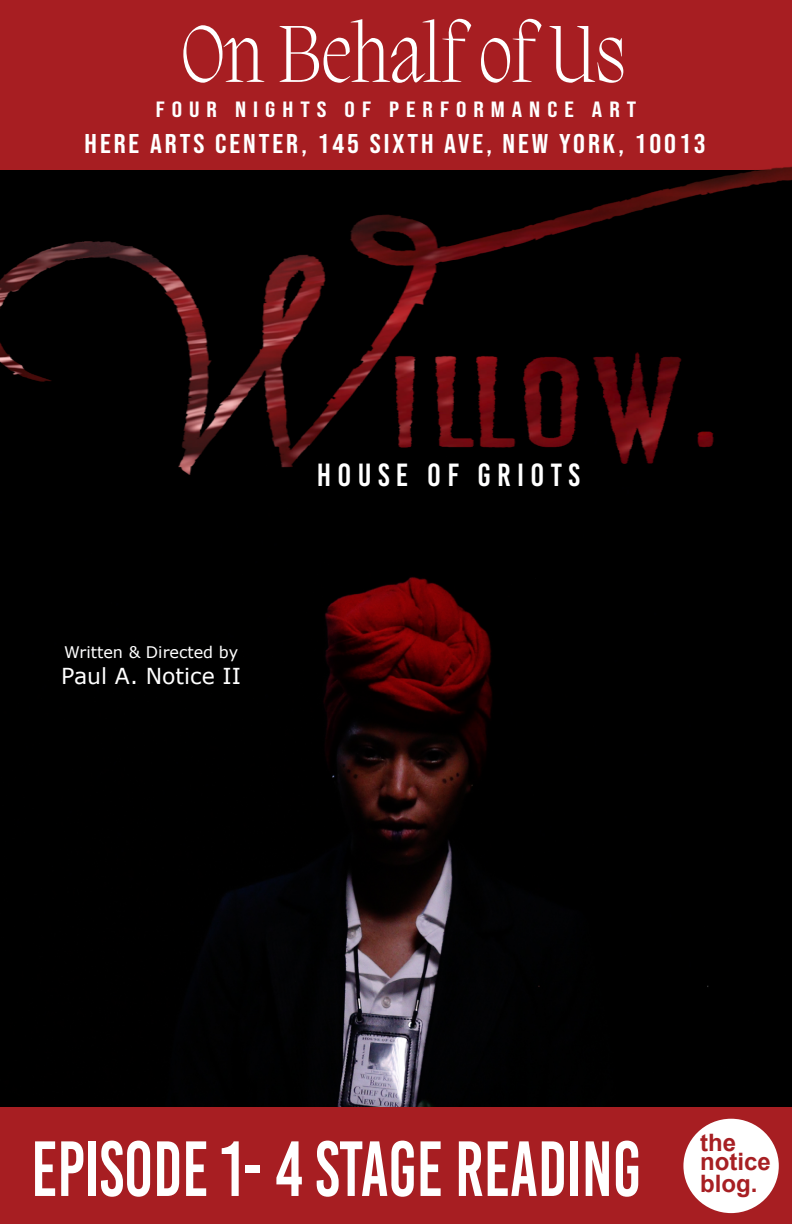
<style>
.page{position:relative;width:792px;height:1224px;background:#fff}
.page>*{position:absolute;margin:0;border:0;box-sizing:border-box;transform-origin:0 0}
.t1{font:200 82.8px "Migra";color:#fff;scale:.9 1}
.t2{font:78px "Bebas Kai";color:#fff;scale:.86 1}
.t3{font:32px "Bebas Kai";letter-spacing:.2em;color:#fff}
.t4{font:27px "Bebas Neue";letter-spacing:.1em;color:#fff;scale:1.1 1}
.t5{font:700 24px "Arial";color:#a71f23}
.t6{font:22px "Bebas Neue";letter-spacing:.27em;color:#fff;scale:1.18 1}
.t7{font:22px "Verdana";color:#fff}
.t8{font:16px "Verdana";color:#fff}
</style>
<div class="page">
<img style="left:0;top:511px;width:792px;height:601px">
<div style="left:0;top:1108px;width:791px;height:116px;background:#a71e22"></div>
<div style="left:0;top:0;width:791px;height:170px;background:#a71e22"></div>
<div style="left:683px;top:1119px;width:96px;height:94px;background:#fff;border-radius:50%"></div>
<img style="left:0;top:163px;width:792px;height:348px">
<p class="t1" style="left:182px;top:-4px;width:495px">On Behalf of Us</p>
<p class="t6" style="left:156px;top:97px;width:409px">FOUR NIGHTS OF PERFORMANCE ART</p>
<p class="t4" style="left:85px;top:129px;width:566px">HERE ARTS CENTER, 145 SIXTH AVE, NEW YORK, 10013</p>
<p class="t8" style="left:64px;top:642px;width:175px">Written &amp; Directed by</p>
<p class="t7" style="left:61px;top:662px;width:181px">Paul A. Notice II</p>
<p class="t3" style="left:317px;top:458px;width:265px">HOUSE OF GRIOTS</p>
<p class="t2" style="left:31px;top:1127px;width:711px">EPISODE 1- 4 STAGE READING</p>
<p class="t5" style="left:700px;top:1127px;width:37px">the</p>
<p class="t5" style="left:700px;top:1146px;width:72px">notice</p>
<p class="t5" style="left:700px;top:1168px;width:59px">blog.</p>
</div>
